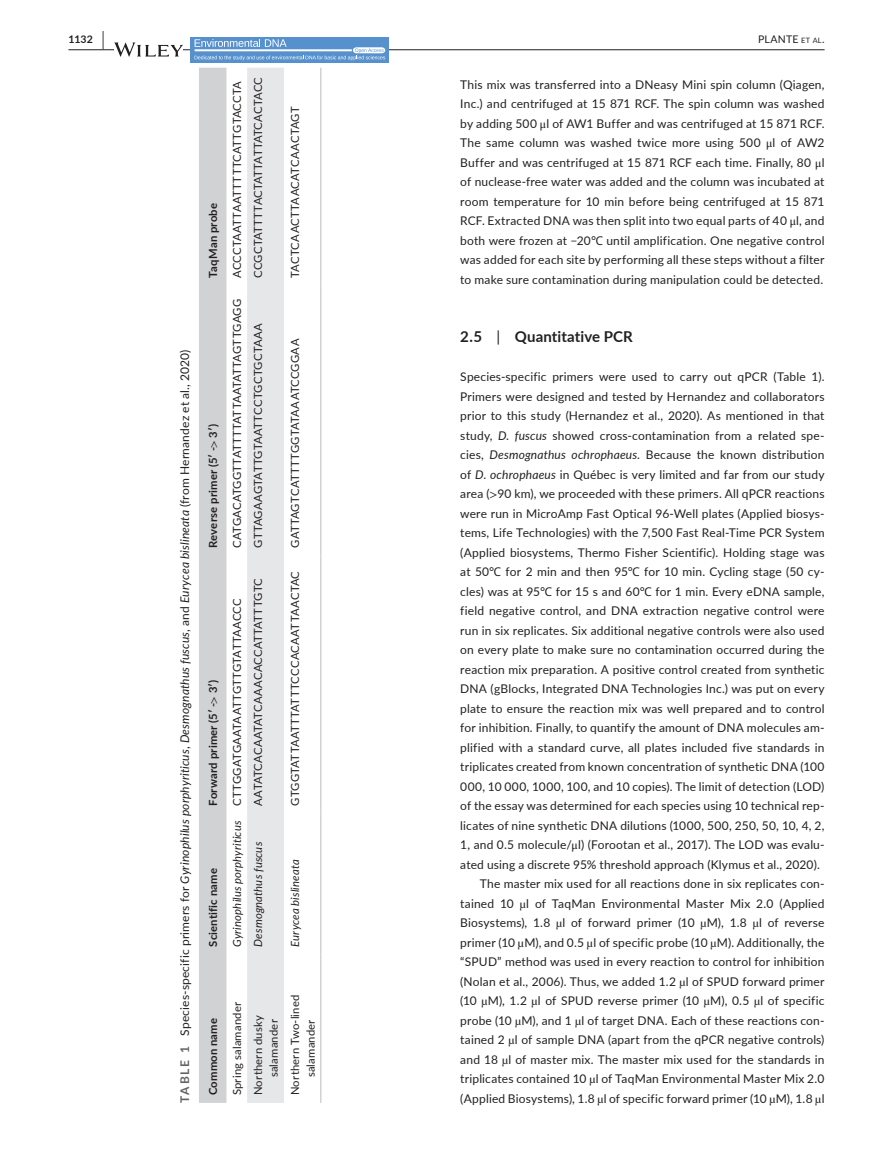
<style>
.page{position:relative;width:893px;height:1174px;background:#fff}
.page>*{position:absolute;margin:0;border:0;box-sizing:border-box;transform-origin:0 0}
.t1{font:700 15px "Lato";letter-spacing:.005em;color:#231f20}
.t2{font:12px/19.5px "Lato";letter-spacing:.015em;color:#231f20;text-align:justify}
.t3{font:italic 12px "Lato";letter-spacing:.015em;color:#231f20}
.t4{font:700 12px "Lato";letter-spacing:.145em;color:#636366}
.t5{font:11.25px/15.8px "Lato";letter-spacing:.015em;color:#231f20}
.t6{font:11.25px "Lato";letter-spacing:-.005em;color:#231f20}
.t7{font:700 11.25px "Lato";letter-spacing:.02em;color:#231f20}
.t8{font:italic 11.25px "Lato";letter-spacing:.015em;color:#231f20}
.t9{font:10.5px "Lato";letter-spacing:.02em;color:#231f20}
.t10{font:700 10.5px "Lato";color:#231f20}
.s1{font-size:19.5px}
.s2{font-size:7.35px}
.s3{font-family:"STIX"}
.s4{font-family:"Noto Sans"}
.s5{font-style:normal}
.s6{font-family:"STIX";font-weight:400}
.s7{font-weight:400}
.s8{font-style:italic}
</style>
<div class="page">
<hr style="left:68px;top:49px;width:756px;height:1px;background:#231f20">
<svg style="left:114px;top:42px;width:69px;height:15px"></svg>
<div style="left:191px;top:37px;width:198px;height:25px;background:#5791cd"></div>
<svg style="left:195px;top:39px;width:190px;height:21px"></svg>
<div style="left:199px;top:68px;width:27px;height:1034px;background:#d1d2d4"></div>
<div style="left:247px;top:68px;width:37px;height:1034px;background:#e6e7e9"></div>
<hr style="left:320px;top:954px;width:1px;height:149px;background:#d1d2d4">
<hr style="left:320px;top:813px;width:1px;height:141px;background:#d1d2d4">
<hr style="left:320px;top:555px;width:1px;height:258px;background:#d1d2d4">
<hr style="left:320px;top:285px;width:1px;height:270px;background:#d1d2d4">
<hr style="left:320px;top:68px;width:1px;height:217px;background:#d1d2d4">
<p class="t10" style="left:68px;top:31px;width:37px">1132 <span class="s1">|</span></p>
<p class="t9" style="left:758px;top:31px;width:68px">PLANTE <span class="s2">et al</span>.</p>
<p class="t2" style="left:460px;top:74px;width:366px">This mix was transferred into a DNeasy Mini spin column (Qiagen, Inc.) and centrifuged at 15 871 RCF. The spin column was washed by adding 500 <span class="s3">μ</span>l of AW1 Buffer and was centrifuged at 15 871 RCF.<br>The same column was washed twice more using 500 <span class="s3">μ</span>l of AW2<br>Buffer and was centrifuged at 15 871 RCF each time. Finally, 80 <span class="s3">μ</span>l of nuclease-free water was added and the column was incubated at room temperature for 10 min before being centrifuged at 15 871<br>RCF. Extracted DNA was then split into two equal parts of 40 <span class="s3">μ</span>l, and both were frozen at −20<span class="s4">℃</span> until amplification. One negative control was added for each site by performing all these steps without a filter to make sure contamination during manipulation could be detected.</p>
<p class="t6" style="left:250px;top:278px;width:202px;rotate:-90deg">CCGCTATTTTACTATTATTATCACTACC</p>
<p class="t5" style="left:229px;top:278px;width:198px;rotate:-90deg">ACCCTAATTAATTTTTCATTGTACCTA</p>
<p class="t5" style="left:287px;top:278px;width:173px;rotate:-90deg">TACTCAACTTAACATCAACTAGT</p>
<p class="t7" style="left:205px;top:278px;width:76px;rotate:-90deg">TaqMan probe</p>
<p class="t3" style="left:176px;top:1035px;width:688px;rotate:-90deg"><span class="s5">Species-specific primers for</span> Gyrinophilus porphyriticus<span class="s5">,</span> Desmognathus fuscus<span class="s5">, and</span> Eurycea bislineata <span class="s5">(from Hernandez et al., 2020)</span></p>
<p class="t4" style="left:176px;top:1102px;width:58px;rotate:-90deg">TABLE 1</p>
<p class="t7" style="left:205px;top:548px;width:125px;rotate:-90deg">Reverse primer (5′ -<span class="s6">&gt;</span> 3′)</p>
<p class="t7" style="left:205px;top:806px;width:128px;rotate:-90deg">Forward primer (5′ -<span class="s6">&gt;</span> 3′)</p>
<p class="t7" style="left:205px;top:947px;width:80px;rotate:-90deg">Scientific name</p>
<p class="t6" style="left:229px;top:548px;width:250px;rotate:-90deg">CATGACATGGTTATTTTATTAATATTAGTTGAGG</p>
<p class="t5" style="left:250px;top:548px;width:226px;rotate:-90deg">GTTAGAAGTATTGTAATTCCTGCTGCTAAA</p>
<p class="t5" style="left:229px;top:806px;width:209px;rotate:-90deg">CTTGGATGAATAATTGTTGTATTAACCC</p>
<p class="t8" style="left:229px;top:947px;width:128px;rotate:-90deg">Gyrinophilus porphyriticus</p>
<p class="t6" style="left:250px;top:806px;width:229px;rotate:-90deg">AATATCACAATATCAAACACCATTATTTGTC</p>
<p class="t8" style="left:250px;top:947px;width:106px;rotate:-90deg">Desmognathus fuscus</p>
<p class="t5" style="left:287px;top:548px;width:210px;rotate:-90deg">GATTAGTCATTTTGGTATAAATCCGGAA</p>
<p class="t5" style="left:287px;top:806px;width:236px;rotate:-90deg">GTGGTATTAATTTATTTCCCACAATTAACTAC</p>
<p class="t8" style="left:287px;top:947px;width:89px;rotate:-90deg">Eurycea bislineata</p>
<p class="t7" style="left:205px;top:1095px;width:79px;rotate:-90deg">Common name</p>
<p class="t5" style="left:229px;top:1095px;width:95px;rotate:-90deg">Spring salamander</p>
<p class="t5" style="left:250px;top:1077px;width:64px;text-indent:-18px;rotate:-90deg">Northern dusky salamander</p>
<p class="t5" style="left:287px;top:1095px;width:102px;text-align:center;rotate:-90deg">Northern Two-lined salamander</p>
<p class="t1" style="left:460px;top:326px;width:174px">2.5 <span class="s7">|</span> Quantitative PCR</p>
<p class="t2" style="left:460px;top:366px;width:366px">Species-specific primers were used to carry out qPCR (Table 1).</p>
<p class="t2" style="left:460px;top:386px;width:366px">Primers were designed and tested by Hernandez and collaborators</p>
<p class="t2" style="left:460px;top:405px;width:366px">prior to this study (Hernandez et al., 2020). As mentioned in that</p>
<p class="t2" style="left:460px;top:425px;width:366px">study, <span class="s8">D</span>. <span class="s8">fuscus</span> showed cross-contamination from a related spe-</p>
<p class="t2" style="left:460px;top:444px;width:366px">cies, <span class="s8">Desmognathus ochrophaeus</span>. Because the known distribution</p>
<p class="t2" style="left:460px;top:464px;width:366px">of <span class="s8">D</span>. <span class="s8">ochrophaeus</span> in Québec is very limited and far from our study</p>
<p class="t2" style="left:460px;top:483px;width:366px">area (<span class="s3">&gt;</span>90 km), we proceeded with these primers. All qPCR reactions</p>
<p class="t2" style="left:460px;top:503px;width:366px">were run in MicroAmp Fast Optical 96-Well plates (Applied biosys-</p>
<p class="t2" style="left:460px;top:522px;width:366px">tems, Life Technologies) with the 7,500 Fast Real-Time PCR System</p>
<p class="t2" style="left:460px;top:542px;width:366px">(Applied biosystems, Thermo Fisher Scientific). Holding stage was</p>
<p class="t2" style="left:460px;top:561px;width:366px">at 50<span class="s4">℃</span> for 2 min and then 95<span class="s4">℃</span> for 10 min. Cycling stage (50 cy-</p>
<p class="t2" style="left:460px;top:581px;width:366px">cles) was at 95<span class="s4">℃</span> for 15 s and 60<span class="s4">℃</span> for 1 min. Every eDNA sample,</p>
<p class="t2" style="left:460px;top:600px;width:366px">field negative control, and DNA extraction negative control were</p>
<p class="t2" style="left:460px;top:620px;width:366px">run in six replicates. Six additional negative controls were also used</p>
<p class="t2" style="left:460px;top:639px;width:366px">on every plate to make sure no contamination occurred during the</p>
<p class="t2" style="left:460px;top:659px;width:366px">reaction mix preparation. A positive control created from synthetic</p>
<p class="t2" style="left:460px;top:678px;width:366px">DNA (gBlocks, Integrated DNA Technologies Inc.) was put on every</p>
<p class="t2" style="left:460px;top:698px;width:366px">plate to ensure the reaction mix was well prepared and to control</p>
<p class="t2" style="left:460px;top:717px;width:366px">for inhibition. Finally, to quantify the amount of DNA molecules am-</p>
<p class="t2" style="left:460px;top:737px;width:366px">plified with a standard curve, all plates included five standards in</p>
<p class="t2" style="left:460px;top:756px;width:366px">triplicates created from known concentration of synthetic DNA (100</p>
<p class="t2" style="left:460px;top:776px;width:366px">000, 10 000, 1000, 100, and 10 copies). The limit of detection (LOD)</p>
<p class="t2" style="left:460px;top:795px;width:366px">of the essay was determined for each species using 10 technical rep-</p>
<p class="t2" style="left:460px;top:815px;width:366px">licates of nine synthetic DNA dilutions (1000, 500, 250, 50, 10, 4, 2,</p>
<p class="t2" style="left:460px;top:834px;width:366px">1, and 0.5 molecule/<span class="s3">μ</span>l) (Forootan et al., 2017). The LOD was evalu-</p>
<p class="t2" style="left:460px;top:854px;width:361px">ated using a discrete 95% threshold approach (Klymus et al., 2020).</p>
<p class="t2" style="left:480px;top:873px;width:346px">The master mix used for all reactions done in six replicates con-</p>
<p class="t2" style="left:460px;top:893px;width:366px">tained 10 <span class="s3">µ</span>l of TaqMan Environmental Master Mix 2.0 (Applied</p>
<p class="t2" style="left:460px;top:912px;width:366px">Biosystems), 1.8 <span class="s3">µ</span>l of forward primer (10 <span class="s3">µ</span>M), 1.8 <span class="s3">µ</span>l of reverse</p>
<p class="t2" style="left:460px;top:932px;width:366px">primer (10 <span class="s3">µ</span>M), and 0.5 <span class="s3">µ</span>l of specific probe (10 <span class="s3">µ</span>M). Additionally, the</p>
<p class="t2" style="left:460px;top:951px;width:366px">“SPUD” method was used in every reaction to control for inhibition</p>
<p class="t2" style="left:460px;top:971px;width:366px">(Nolan et al., 2006). Thus, we added 1.2 <span class="s3">µ</span>l of SPUD forward primer</p>
<p class="t2" style="left:460px;top:990px;width:366px">(10 <span class="s3">µ</span>M), 1.2 <span class="s3">µ</span>l of SPUD reverse primer (10 <span class="s3">µ</span>M), 0.5 <span class="s3">µ</span>l of specific</p>
<p class="t2" style="left:460px;top:1010px;width:366px">probe (10 <span class="s3">µ</span>M), and 1 <span class="s3">µ</span>l of target DNA. Each of these reactions con-</p>
<p class="t2" style="left:460px;top:1029px;width:366px">tained 2 <span class="s3">µ</span>l of sample DNA (apart from the qPCR negative controls)</p>
<p class="t2" style="left:460px;top:1049px;width:366px">and 18 <span class="s3">µ</span>l of master mix. The master mix used for the standards in</p>
<p class="t2" style="left:460px;top:1068px;width:366px">triplicates contained 10 <span class="s3">µ</span>l of TaqMan Environmental Master Mix 2.0</p>
<p class="t2" style="left:460px;top:1088px;width:366px">(Applied Biosystems), 1.8 <span class="s3">µ</span>l of specific forward primer (10 <span class="s3">µ</span>M), 1.8 <span class="s3">µ</span>l</p>
</div>
